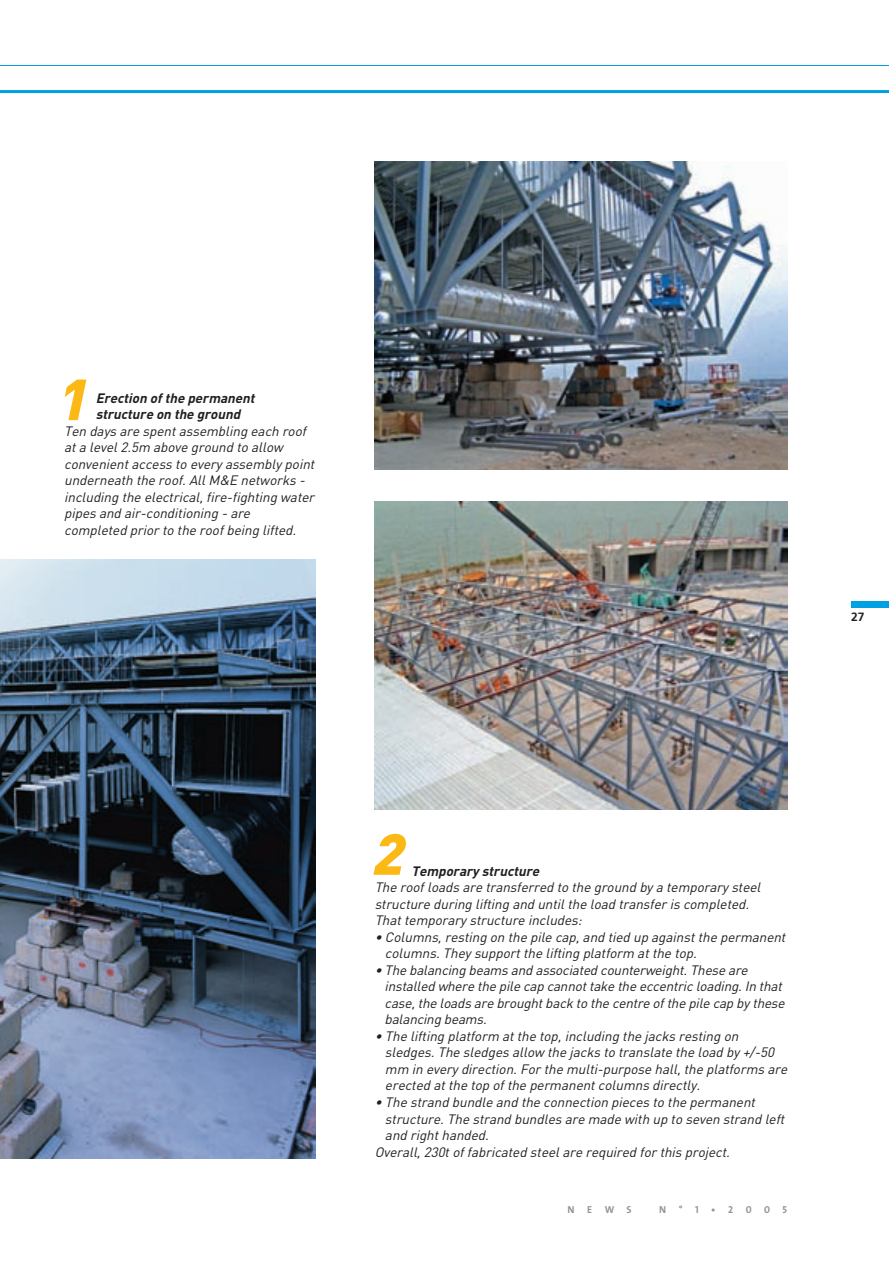
<style>
.page{position:relative;width:889px;height:1264px;background:#fff}
.page>*{position:absolute;margin:0;border:0;box-sizing:border-box;transform-origin:0 0}
.t1{font:italic 900 57px "DIN";color:#fcb814}
.t2{font:italic 13.5px/16.5px "DIN";color:#231f20}
.t3{font:italic 700 13.5px/16.5px "DIN";color:#231f20}
.t4{font:700 12px "Frutiger";color:#231f20}
.t5{font:10.2px "The Sans Bold Caps";letter-spacing:1.235em;color:#939598}
</style>
<div class="page">
<img style="left:0;top:65px;width:889px;height:1094px">
<h1 class="t1" style="left:55px;top:379px;width:44px">1</h1>
<p class="t3" style="left:96px;top:391px;width:163px">Erection ofthe permanent structure on the ground</p>
<p class="t2" style="left:64px;top:424px;width:254px">Ten days are spentassembling each roof ata level2.5m above ground to allow convenientaccess to every assembly point underneath the roof.AllM&amp;E networks - including the electrical,fire-fighting water pipes and air-conditioning - are completed prior to the roofbeing lifted.</p>
<p class="t4" style="left:851px;top:612px;width:15px">27</p>
<h1 class="t1" style="left:370px;top:834px;width:44px">2</h1>
<p class="t3" style="left:411px;top:864px;width:132px">Temporary structure</p>
<p class="t2" style="left:375px;top:881px;width:390px">The roofloads are transferred to the ground by a temporary steel structure during lifting and untilthe load transfer is completed.<br>Thattemporary structure includes:</p>
<p class="t2" style="left:385px;top:930px;width:405px;text-indent:-10px">• Columns,resting on the pile cap,and tied up againstthe permanent columns.They supportthe lifting platform atthe top.</p>
<p class="t2" style="left:384px;top:963px;width:404px;text-indent:-10px">• The balancing beams and associated counterweight.These are installed where the pile cap cannottake the eccentric loading.In that case,the loads are broughtback to the centre ofthe pile cap by these balancing beams.</p>
<p class="t2" style="left:385px;top:1029px;width:406px;text-indent:-10px">• The lifting platform atthe top,including the jacks resting on sledges.The sledges allow the jacks to translate the load by +/-50 mm in every direction.For the multi-purpose hall,the platforms are erected atthe top ofthe permanentcolumns directly.</p>
<p class="t2" style="left:375px;top:1095px;width:384px">• The strand bundle and the connection pieces to the permanent</p>
<p class="t2" style="left:385px;top:1112px;width:403px">structure.The strand bundles are made with up to seven strand left</p>
<p class="t2" style="left:385px;top:1128px;width:108px">and righthanded.</p>
<p class="t2" style="left:375px;top:1145px;width:359px">Overall,230toffabricated steelare required for this project.</p>
<p class="t5" style="left:567px;top:1203px;width:9px">N</p>
<p class="t5" style="left:587px;top:1203px;width:46px">EWS</p>
<p class="t5" style="left:659px;top:1203px;width:130px">N°1•2005</p>
</div>
